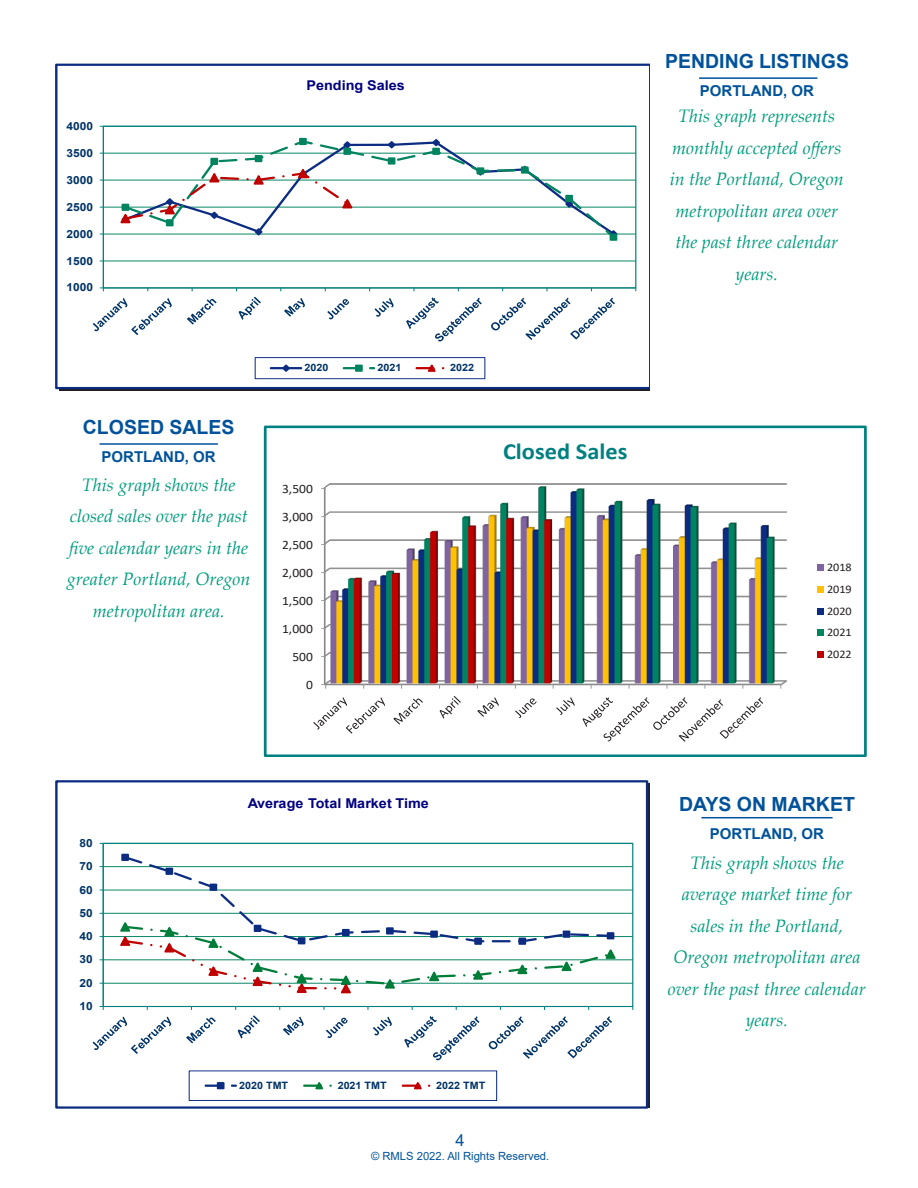
<style>
.page{position:relative;width:918px;height:1188px;background:#fff}
.page>*{position:absolute;margin:0;border:0;box-sizing:border-box;transform-origin:0 0}
.t1{font:700 23.1px "Calibri";color:#008080;scale:1.05 1}
.t2{font:700 19.5px "Arial";color:#01529a}
.RMLS_Graph_Text{font:italic 18px/31.5px "Palatino Linotype";color:#009c7d;text-align:center}
.t3{font:16.5px "Arial";color:#01539c}
.Location{font:700 15px "Arial";color:#01529a}
.t4{font:700 13.5px "Arial";color:#000080;scale:1.06 1}
.t5{font:700 13.5px "Arial";color:#000080;scale:1.07 1}
.t6{font:12.75px "Calibri";letter-spacing:.005em;color:#231f20;scale:1.05 1}
.t7{font:11.55px/21.8px "Calibri";color:#231f20;text-align:justify;scale:1.05 1}
.t8{font:11.25px "Arial";color:#01539c}
.t9{font:700 11.25px "Arial";color:#036;scale:1.06 1}
.t10{font:700 11.1px "Arial";color:#036;scale:1.07 1}
.t11{font:700 10.2px "Arial";letter-spacing:.005em;color:#036;scale:1.06 1}
.t12{font:700 10.05px "Arial";letter-spacing:.005em;color:#036;scale:1.07 1}
</style>
<div class="page">
<hr style="left:699px;top:77px;width:118px;height:2px;background:#01539c">
<hr style="left:100px;top:443px;width:118px;height:2px;background:#01539c">
<hr style="left:701px;top:817px;width:132px;height:1px;background:#01539c">
<svg style="left:55px;top:64px;width:595px;height:325px"></svg>
<img style="left:323px;top:483px;width:464px;height:204px">
<svg style="left:321px;top:684px;width:5px;height:5px"></svg>
<svg style="left:313px;top:697px;width:72px;height:37px"></svg>
<svg style="left:393px;top:699px;width:30px;height:25px"></svg>
<svg style="left:440px;top:696px;width:21px;height:23px"></svg>
<svg style="left:477px;top:697px;width:22px;height:20px"></svg>
<svg style="left:515px;top:698px;width:22px;height:20px"></svg>
<svg style="left:556px;top:697px;width:19px;height:18px"></svg>
<svg style="left:583px;top:697px;width:180px;height:45px"></svg>
<div style="left:817px;top:565px;width:7px;height:6px;background:#8064a2"></div>
<div style="left:817px;top:586px;width:7px;height:7px;background:#ffc000"></div>
<div style="left:817px;top:608px;width:7px;height:6px;background:#0c2c82"></div>
<div style="left:817px;top:630px;width:7px;height:6px;background:#008460"></div>
<div style="left:817px;top:652px;width:7px;height:6px;background:#c00000"></div>
<div style="left:264px;top:426px;width:603px;height:331px;border:3px solid #008080"></div>
<hr style="left:103px;top:983px;width:530px;height:1px;background:#008460">
<hr style="left:103px;top:960px;width:530px;height:1px;background:#008460">
<hr style="left:103px;top:936px;width:530px;height:1px;background:#008460">
<hr style="left:103px;top:913px;width:530px;height:1px;background:#008460">
<hr style="left:103px;top:890px;width:530px;height:1px;background:#008460">
<hr style="left:103px;top:866px;width:530px;height:1px;background:#008460">
<div style="left:103px;top:843px;width:530px;height:164px;border:1px solid #008080"></div>
<hr style="left:103px;top:843px;width:1px;height:163px;background:#008080">
<hr style="left:103px;top:1006px;width:530px;height:1px;background:#008080">
<svg style="left:122px;top:857px;width:491px;height:64px"></svg>
<div style="left:121px;top:854px;width:8px;height:7px;border:2px solid #0c2c82"></div>
<div style="left:166px;top:868px;width:7px;height:7px;border:2px solid #0c2c82"></div>
<div style="left:210px;top:884px;width:7px;height:7px;border:2px solid #0c2c82"></div>
<svg style="left:118px;top:921px;width:496px;height:73px"></svg>
<svg style="left:93px;top:1017px;width:78px;height:37px"></svg>
<svg style="left:186px;top:1017px;width:30px;height:26px"></svg>
<svg style="left:235px;top:1007px;width:25px;height:32px"></svg>
<svg style="left:283px;top:1016px;width:21px;height:19px"></svg>
<svg style="left:326px;top:1018px;width:22px;height:20px"></svg>
<svg style="left:373px;top:1017px;width:19px;height:18px"></svg>
<svg style="left:404px;top:1016px;width:76px;height:44px"></svg>
<svg style="left:489px;top:1016px;width:123px;height:43px"></svg>
<div style="left:189px;top:1071px;width:308px;height:30px;border:1px solid #0c2c82"></div>
<svg style="left:206px;top:1083px;width:30px;height:5px"></svg>
<div style="left:217px;top:1082px;width:8px;height:7px;border:2px solid #0c2c82"></div>
<svg style="left:304px;top:1082px;width:28px;height:8px"></svg>
<svg style="left:403px;top:1082px;width:28px;height:8px"></svg>
<div style="left:55px;top:780px;width:593px;height:328px;border:2px solid #0c2c82"></div>
<p class="t10" style="left:66px;top:118px;width:26px">4000</p>
<p class="t10" style="left:66px;top:145px;width:26px">3500</p>
<p class="t10" style="left:66px;top:172px;width:26px">3000</p>
<p class="t10" style="left:66px;top:199px;width:26px">2500</p>
<p class="t10" style="left:66px;top:226px;width:26px">2000</p>
<p class="t10" style="left:66px;top:253px;width:26px">1500</p>
<p class="t10" style="left:66px;top:280px;width:26px">1000</p>
<p class="t2" style="left:83px;top:413px;width:153px">CLOSED SALES</p>
<p class="Location" style="left:102px;top:446px;width:116px">PORTLAND, OR</p>
<p class="RMLS_Graph_Text" style="left:67px;top:468px;width:185px">This graph shows the closed sales over the past five calendar years in the greater Portland, Oregon metropolitan area.</p>
<p class="t5" style="left:306px;top:75px;width:94px">Pending Sales</p>
<p class="t12" style="left:305px;top:361px;width:24px">2020</p>
<p class="t12" style="left:377px;top:361px;width:24px">2021</p>
<p class="t12" style="left:450px;top:361px;width:24px">2022</p>
<p class="t6" style="left:282px;top:480px;width:31px">3,500</p>
<p class="t6" style="left:282px;top:508px;width:31px">3,000</p>
<p class="t6" style="left:282px;top:536px;width:31px">2,500</p>
<p class="t6" style="left:282px;top:564px;width:31px">2,000</p>
<p class="t6" style="left:282px;top:592px;width:31px">1,500</p>
<p class="t6" style="left:282px;top:620px;width:31px">1,000</p>
<p class="t6" style="left:292px;top:648px;width:21px">500</p>
<p class="t6" style="left:306px;top:676px;width:8px">0</p>
<p class="t1" style="left:503px;top:435px;width:120px">Closed Sales</p>
<p class="t2" style="left:665px;top:48px;width:185px">PENDING LISTINGS</p>
<p class="Location" style="left:700px;top:80px;width:116px">PORTLAND, OR</p>
<p class="RMLS_Graph_Text" style="left:670px;top:100px;width:176px">This graph represents monthly accepted offers in the Portland, Oregon metropolitan area over the past three calendar years.</p>
<p class="t7" style="left:827px;top:556px;width:25px">2018<br>2019<br>2020<br>2021<br>2022</p>
<p class="t9" style="left:80px;top:835px;width:14px">80</p>
<p class="t9" style="left:80px;top:858px;width:14px">70</p>
<p class="t9" style="left:80px;top:882px;width:14px">60</p>
<p class="t9" style="left:80px;top:905px;width:14px">50</p>
<p class="t9" style="left:80px;top:928px;width:14px">40</p>
<p class="t9" style="left:80px;top:952px;width:14px">30</p>
<p class="t9" style="left:80px;top:975px;width:14px">20</p>
<p class="t9" style="left:80px;top:998px;width:14px">10</p>
<p class="t4" style="left:248px;top:793px;width:172px">Average Total Market Time</p>
<p class="t11" style="left:239px;top:1078px;width:48px">2020 TMT</p>
<p class="t11" style="left:338px;top:1078px;width:48px">2021 TMT</p>
<p class="t11" style="left:436px;top:1078px;width:48px">2022 TMT</p>
<p class="t3" style="left:456px;top:1129px;width:11px">4</p>
<p class="t8" style="left:371px;top:1148px;width:180px">© RMLS 2022. All Rights Reserved.</p>
<p class="t2" style="left:679px;top:790px;width:177px">DAYS ON MARKET</p>
<p class="Location" style="left:710px;top:823px;width:116px">PORTLAND, OR</p>
<p class="RMLS_Graph_Text" style="left:668px;top:846px;width:199px">This graph shows the average market time for sales in the Portland,<br>Oregon metropolitan area over the past three calendar years.</p>
</div>
